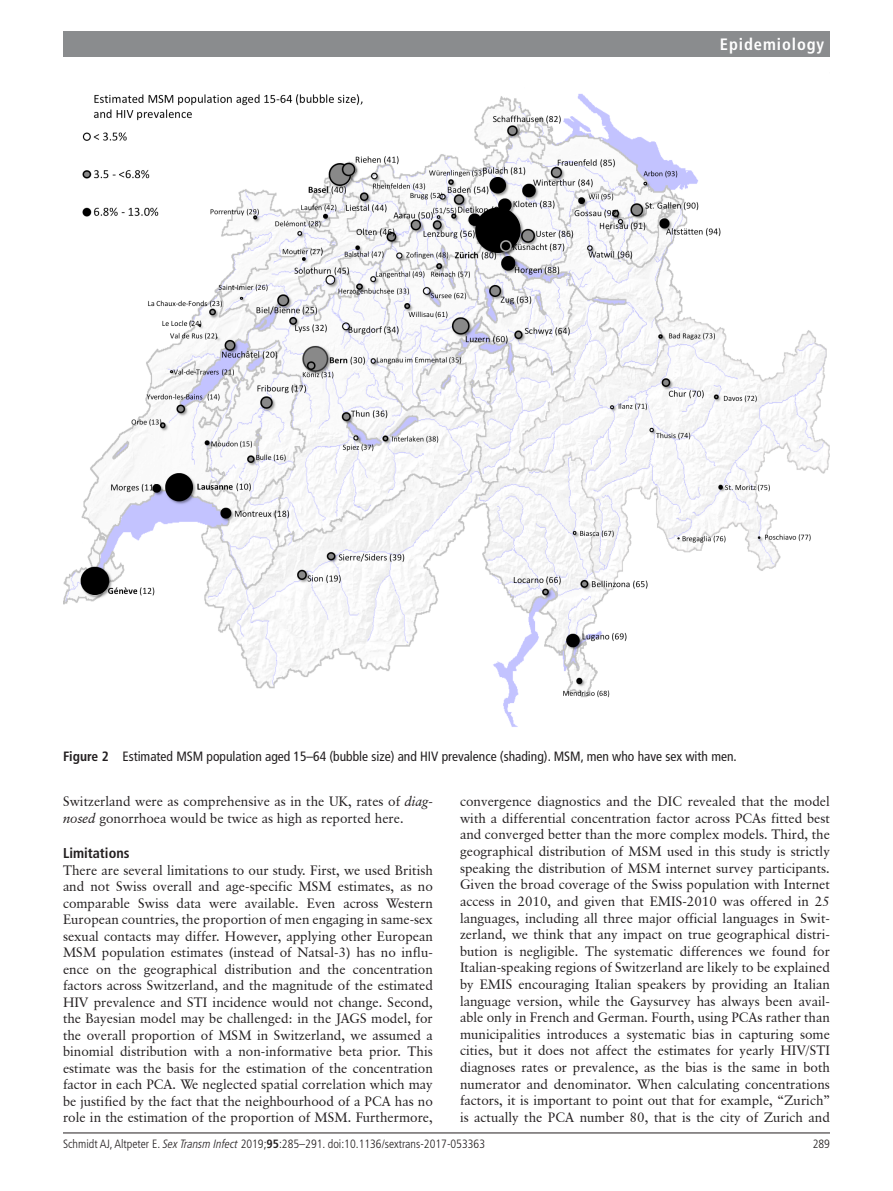
<style>
.page{position:relative;width:893px;height:1191px;background:#fff}
.page>*{position:absolute;margin:0;border:0;box-sizing:border-box;transform-origin:0 0}
.t1{font:700 condensed 16.5px "Frutiger LT Pro";letter-spacing:.055em;color:#fff}
.t2{font:700 condensed 14.25px "Frutiger LT Pro";color:#231f20}
.t3{font:13.5px/16.6px "Classical Garamond BT";color:#231f20;text-align:justify}
.t4{font:condensed 13.5px "Frutiger LT Pro";color:#231f20}
.t5{font:300 condensed 12px "Frutiger LT Pro";color:#231f20}
.s1{font-weight:700}
.s2{font-style:italic}
</style>
<div class="page">
<hr style="left:63px;top:1132px;width:767px;height:1px;background:#231f20">
<div style="left:63px;top:31px;width:767px;height:25px;background:#8a8c8e"></div>
<img style="left:63px;top:94px;width:767px;height:633px">
<p class="t1" style="left:720px;top:34px;width:106px">Epidemiology</p>
<p class="t4" style="left:63px;top:749px;width:675px"><span class="s1">Figure 2</span> Estimated MSM population aged 15–64 (bubble size) and HIV prevalence (shading). MSM, men who have sex with men.</p>
<p class="t3" style="left:63px;top:793px;width:371px">Switzerland were as comprehensive as in the UK, rates of <span class="s2">diag&shy;nosed</span> gonorrhoea would be twice as high as reported here.</p>
<p class="t2" style="left:63px;top:844px;width:68px">Limitations</p>
<p class="t3" style="left:63px;top:861px;width:371px">There are several limitations to our study. First, we used British and not Swiss overall and age-specific MSM estimates, as no comparable Swiss data were available. Even across Western European countries, the proportion of men engaging in same-sex sexual contacts may differ. However, applying other European MSM population estimates (instead of Natsal-3) has no influ&shy;ence on the geographical distribution and the concentration factors across Switzerland, and the magnitude of the estimated HIV prevalence and STI incidence would not change. Second, the Bayesian model may be challenged: in the JAGS model, for the overall proportion of MSM in Switzerland, we assumed a binomial distribution with a non-informative beta prior. This estimate was the basis for the estimation of the concentration factor in each PCA. We neglected spatial correlation which may be justified by the fact that the neighbourhood of a PCA has no role in the estimation of the proportion of MSM. Furthermore,</p>
<p class="t3" style="left:460px;top:793px;width:371px">convergence diagnostics and the DIC revealed that the model with a differential concentration factor across PCAs fitted best and converged better than the more complex models. Third, the geographical distribution of MSM used in this study is strictly speaking the distribution of MSM internet survey participants.<br>Given the broad coverage of the Swiss population with Internet access in 2010, and given that EMIS-2010 was offered in 25 languages, including all three major official languages in Swit&shy;zerland, we think that any impact on true geographical distri&shy;bution is negligible. The systematic differences we found for Italian-speaking regions of Switzerland are likely to be explained by EMIS encouraging Italian speakers by providing an Italian language version, while the Gaysurvey has always been avail&shy;able only in French and German. Fourth, using PCAs rather than municipalities introduces a systematic bias in capturing some cities, but it does not affect the estimates for yearly HIV/STI diagnoses rates or prevalence, as the bias is the same in both numerator and denominator. When calculating concentrations factors, it is important to point out that for example, “Zurich” is actually the PCA number 80, that is the city of Zurich and</p>
<p class="t5" style="left:63px;top:1136px;width:424px">Schmidt AJ, Altpeter E. <span class="s2">Sex Transm Infect</span> 2019;<span class="s1">95</span>:285–291. doi:10.1136/sextrans-2017-053363</p>
<p class="t5" style="left:813px;top:1136px;width:19px">289</p>
</div>
